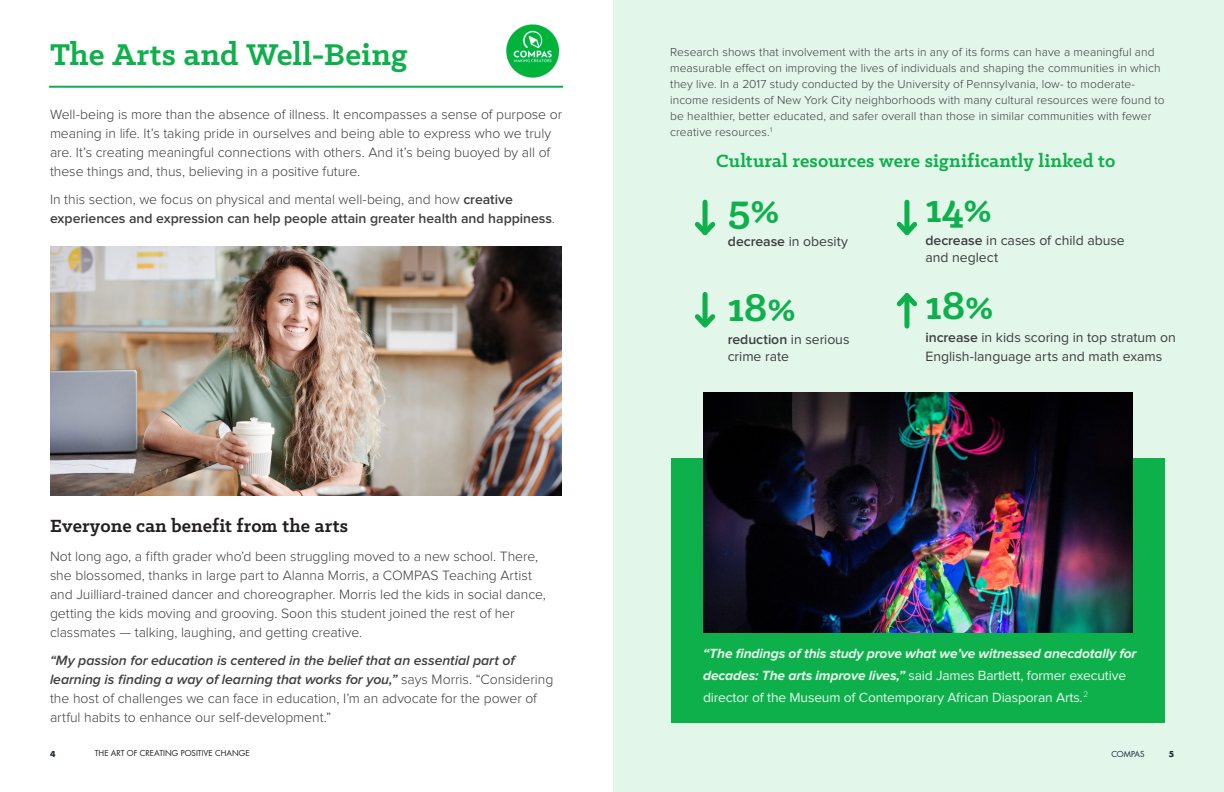
<style>
.page{position:relative;width:1224px;height:792px;background:#fff}
.page>*{position:absolute;margin:0;border:0;box-sizing:border-box;transform-origin:0 0}
.t1{font:700 45px "Klinic Slab";color:#0eb04c}
.t2{font:700 44px "Klinic Slab";color:#0eb04c}
.t3{font:700 34px "Klinic Slab";letter-spacing:.005em;color:#0eb04c}
.Text__lead_In{font:700 20px "Klinic Slab";letter-spacing:.01em;color:#0eb04c}
.Text__lead_In-2{font:700 20px "Klinic Slab";letter-spacing:.01em;color:#231f20}
.Text__lead_In-3{font:300 14px/19px "Proxima Nova";letter-spacing:-.005em;color:#3e3d3f}
.t4{font:14px/17px "Proxima Nova";color:#3e3d3f}
.Text__lead_In-4{font:600 14px/19px "Proxima Nova";letter-spacing:-.005em;color:#3e3d3f}
.INTRO{font:italic 700 13.8px/22px "Proxima Nova";letter-spacing:-.01em;color:#e7f7ed}
.t5{font:300 12px/16px "Proxima Nova";letter-spacing:.005em;color:#3e3d3f}
.t6{font:8px "Futura Std";color:#231f20}
.Folio{font:8px "Futura Std";letter-spacing:-.01em;color:#172938}
.Folio-2{font:700 8px "Futura";color:#172938}
.s1{font-weight:300}
.s2{font-weight:600;font-style:italic}
.s3{font-weight:600}
.s4{font-weight:400;font-style:normal}
</style>
<div class="page">
<img style="left:50px;top:246px;width:512px;height:249px">
<div style="left:613px;top:0;width:611px;height:792px;background:#e2f6ea"></div>
<div style="left:671px;top:458px;width:494px;height:265px;background:#0eb04c"></div>
<div style="left:904px;top:202px;width:5px;height:31px;background:#0eb04c"></div>
<svg style="left:896px;top:217px;width:22px;height:19px"></svg>
<div style="left:904px;top:296px;width:5px;height:30px;background:#0eb04c"></div>
<svg style="left:896px;top:293px;width:22px;height:18px"></svg>
<div style="left:703px;top:202px;width:5px;height:31px;background:#0eb04c"></div>
<svg style="left:694px;top:217px;width:22px;height:19px"></svg>
<div style="left:703px;top:294px;width:5px;height:31px;background:#0eb04c"></div>
<svg style="left:694px;top:310px;width:22px;height:18px"></svg>
<hr style="left:49px;top:86px;width:514px;height:2px;background:#0eb04c">
<img style="left:703px;top:393px;width:430px;height:240px">
<img style="left:506px;top:24px;width:54px;height:54px">
<p class="t3" style="left:50px;top:32px;width:359px">The Arts and Well-Being</p>
<p class="Text__lead_In-3" style="left:50px;top:105px;width:514px">Well-being is more than the absence of illness. It encompasses a sense of purpose or meaning in life. It’s taking pride in ourselves and being able to express who we truly are. It’s creating meaningful connections with others. And it’s being buoyed by all of these things and, thus, believing in a positive future.</p>
<p class="Text__lead_In-4" style="left:50px;top:190px;width:506px"><span class="s1">In this section, we focus on physical and mental well-being, and how</span> creative experiences and expression can help people attain greater health and happiness<span class="s1">.</span></p>
<p class="Text__lead_In-2" style="left:50px;top:513px;width:299px">Everyone can benefit from the arts</p>
<p class="Text__lead_In-3" style="left:50px;top:547px;width:497px">Not long ago, a fifth grader who’d been struggling moved to a new school. There, she blossomed, thanks in large part to Alanna Morris, a COMPAS Teaching Artist and Juilliard-trained dancer and choreographer. Morris led the kids in social dance, getting the kids moving and grooving. Soon this student joined the rest of her classmates — talking, laughing, and getting creative.</p>
<p class="Text__lead_In-3" style="left:50px;top:651px;width:505px"><span class="s2">“My passion for education is centered in the belief that an essential part of learning is finding a way of learning that works for you,”</span> says Morris. “Considering the host of challenges we can face in education, I’m an advocate for the power of artful habits to enhance our self-development.”</p>
<p class="Folio-2" style="left:50px;top:748px;width:7px">4</p>
<p class="t6" style="left:95px;top:748px;width:156px">THE ART OF CREATING POSITIVE CHANGE</p>
<p class="t5" style="left:670px;top:44px;width:496px">Research shows that involvement with the arts in any of its forms can have a meaningful and measurable effect on improving the lives of individuals and shaping the communities in which they live. In a 2017 study conducted by the University of Pennsylvania, low- to moderate&shy;income residents of New York City neighborhoods with many cultural resources were found to be healthier, better educated, and safer overall than those in similar communities with fewer creative resources.<sup>1</sup></p>
<p class="Text__lead_In" style="left:716px;top:148px;width:401px">Cultural resources were significantly linked to</p>
<p class="t1" style="left:728px;top:179px;width:53px">5%</p>
<p class="t4" style="left:728px;top:233px;width:122px"><span class="s3">decrease</span> in obesity</p>
<p class="t2" style="left:728px;top:278px;width:70px">18%</p>
<p class="t4" style="left:728px;top:331px;width:123px"><span class="s3">reduction</span> in serious crime rate</p>
<p class="t2" style="left:925px;top:180px;width:68px">14%</p>
<p class="t4" style="left:925px;top:233px;width:201px"><span class="s3">decrease</span> in cases of child abuse and neglect</p>
<p class="t2" style="left:925px;top:276px;width:70px">18%</p>
<p class="t4" style="left:925px;top:328px;width:252px;line-height:19px"><span class="s3">increase</span> in kids scoring in top stratum on<br>English-language arts and math exams</p>
<p class="INTRO" style="left:703px;top:643px;width:435px">“The findings of this study prove what we’ve witnessed anecdotally for decades: The arts improve lives,” <span class="s4">said James Bartlett, former executive director of the Museum of Contemporary African Diasporan Arts.</span><sup>2</sup></p>
<p class="Folio" style="left:1111px;top:749px;width:35px">COMPAS</p>
<p class="Folio-2" style="left:1169px;top:748px;width:7px">5</p>
</div>
